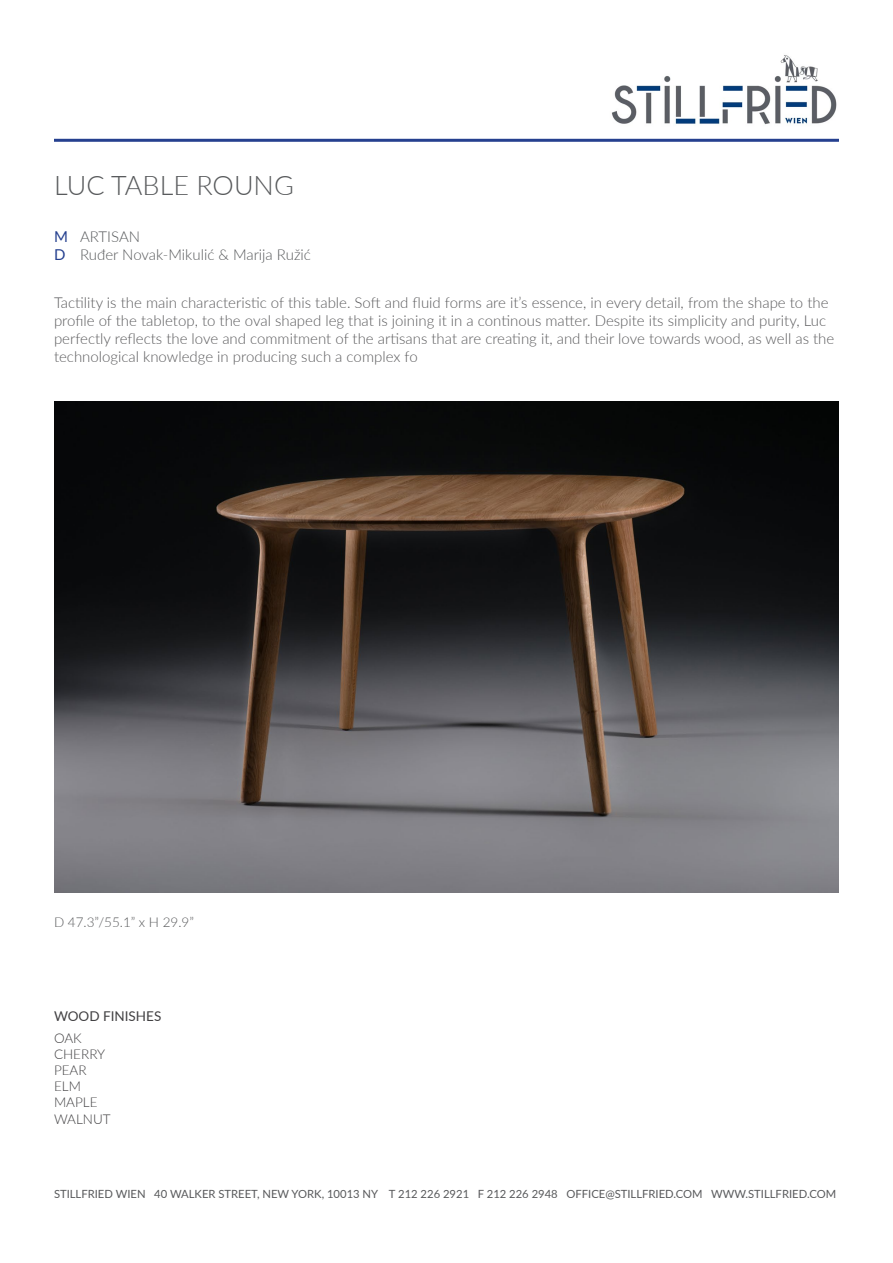
<style>
.page{position:relative;width:893px;height:1263px;background:#fff}
.page>*{position:absolute;margin:0;border:0;box-sizing:border-box;transform-origin:0 0}
.t1{font:300 27px "Lato";color:#585a5c}
.t2{font:300 15px/18px "Lato";color:#5a5a5c}
.t3{font:300 15px/18px "Lato";color:#585a5c}
.t4{font:15px/18px "Lato";color:#25408f}
.t5{font:300 13.5px/16.2px "Lato";color:#414042}
.t6{font:300 13.5px "Lato";color:#58595b}
.t7{font:13.5px "Lato";color:#414042}
.t8{font:11.25px "Lato";color:#58595b}
</style>
<div class="page">
<img style="left:605px;top:55px;width:234px;height:84px">
<hr style="left:54px;top:139px;width:785px;height:3px;background:#25408f">
<img style="left:54px;top:402px;width:785px;height:490px">
<h1 class="t1" style="left:54px;top:167px;width:241px">LUC TABLE ROUNG</h1>
<p class="t4" style="left:54px;top:227px;width:15px">M<br>D</p>
<p class="t2" style="left:54px;top:293px;width:782px">Tactility is the main characteristic of this table. Soft and fluid forms are it’s essence, in every detail, from the shape to the profile of the tabletop, to the oval shaped leg that is joining it in a continous matter. Despite its simplicity and purity, Luc perfectly reflects the love and commitment of the artisans that are creating it, and their love towards wood, as well as the technological knowledge in producing such a complex fo</p>
<p class="t3" style="left:80px;top:227px;width:232px">ARTISAN<br>Ruđer Novak-Mikulić &amp; Marija Ružić</p>
<p class="t6" style="left:54px;top:912px;width:141px">D 47.3”/55.1” x H 29.9”</p>
<p class="t7" style="left:54px;top:1006px;width:109px">WOOD FINISHES</p>
<p class="t5" style="left:54px;top:1029px;width:58px">OAK<br>CHERRY<br>PEAR<br>ELM<br>MAPLE<br>WALNUT</p>
<p class="t8" style="left:54px;top:1186px;width:784px">STILLFRIED WIEN 40 WALKER STREET, NEW YORK, 10013 NY T 212 226 2921 F 212 226 2948 OFFICE@STILLFRIED.COM WWW.STILLFRIED.COM</p>
</div>
